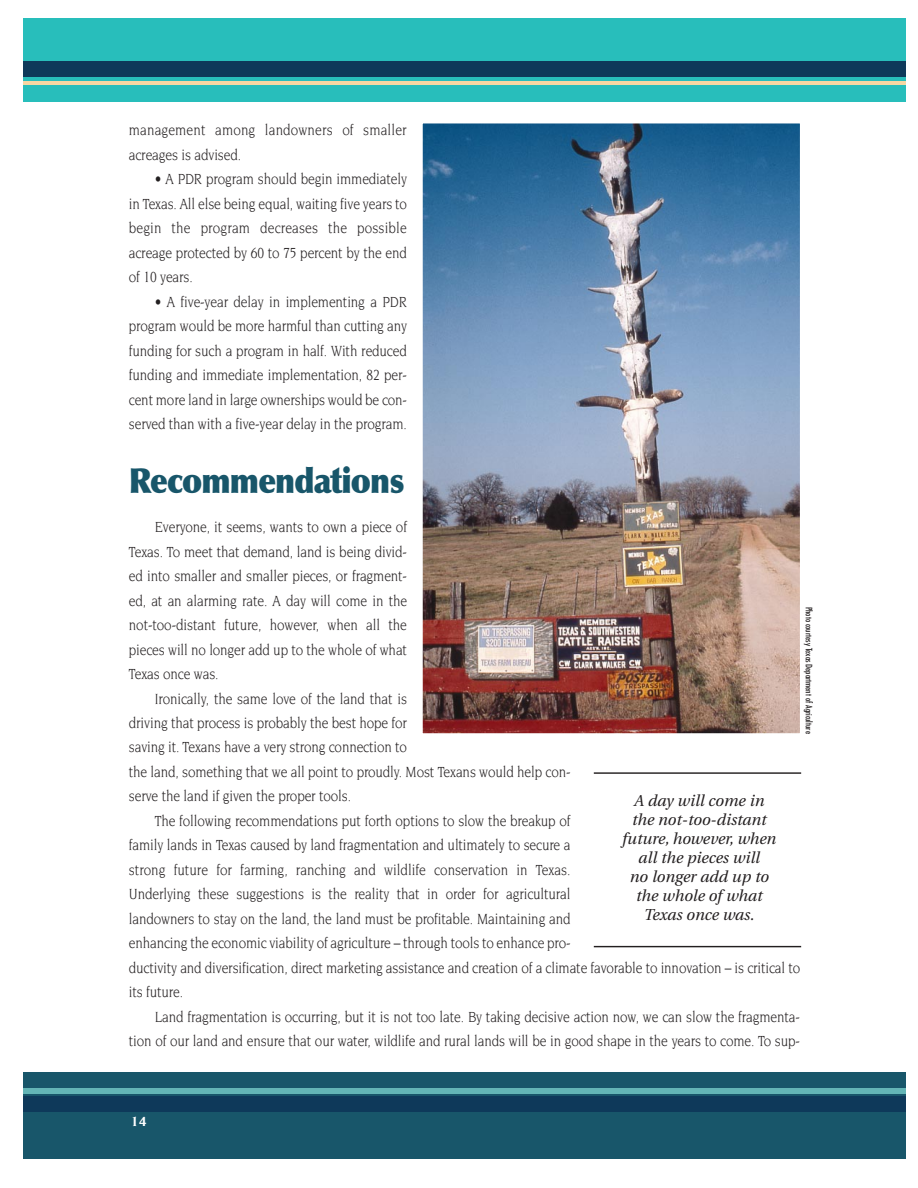
<style>
.page{position:relative;width:918px;height:1188px;background:#fff}
.page>*{position:absolute;margin:0;border:0;box-sizing:border-box;transform-origin:0 0}
.t1{font:900 34.5px "Optima";letter-spacing:-.03em;color:#18566a;scale:.9 1}
.t2{font:15.9px/24.5px "Novarese";letter-spacing:-.01em;color:#231f20;text-align:justify;scale:.85 1}
.t3{font:italic 15.9px/19px "Utopia";color:#231f20;text-align:center}
.t4{font:15.9px/24.5px "Novarese";letter-spacing:.01em;color:#231f20;scale:.85 1}
.t5{font:700 14.4px "Novarese";color:#fff}
.t6{font:condensed 8.7px "Futura";color:#231f20}
</style>
<div class="page">
<div style="left:24px;top:18px;width:881px;height:84px;background:#28bebb"></div>
<div style="left:24px;top:62px;width:881px;height:15px;background:#0e395a"></div>
<hr style="left:24px;top:81px;width:881px;height:4px;background:#f7d7a3">
<div style="left:24px;top:1072px;width:881px;height:87px;background:#18566a"></div>
<div style="left:24px;top:1097px;width:881px;height:15px;background:#0e395a"></div>
<div style="left:24px;top:1089px;width:881px;height:5px;background:#63b5b6"></div>
<hr style="left:594px;top:772px;width:207px;height:2px;background:#231f20">
<hr style="left:594px;top:946px;width:207px;height:1px;background:#231f20">
<img style="left:423px;top:124px;width:376px;height:609px">
<p class="t4" style="left:129px;top:119px;width:328px">management among landowners of smaller acreages is advised.</p>
<p class="t2" style="left:129px;top:168px;width:329px;text-indent:26px">• A PDR program should begin immediately in Texas. All else being equal, waiting five years to begin the program decreases the possible acreage protected by 60 to 75 percent by the end of 10 years.</p>
<p class="t2" style="left:129px;top:290px;width:329px;text-indent:26px">• A five-year delay in implementing a PDR program would be more harmful than cutting any funding for such a program in half. With reduced funding and immediate implementation, 82 per&shy;cent more land in large ownerships would be con&shy;served than with a five-year delay in the program.</p>
<h1 class="t1" style="left:129px;top:468px;width:308px">Recommendations</h1>
<p class="t2" style="left:129px;top:516px;width:329px;text-indent:26px">Everyone, it seems, wants to own a piece of Texas. To meet that demand, land is being divid&shy;ed into smaller and smaller pieces, or fragment&shy;ed, at an alarming rate. A day will come in the not-too-distant future, however, when all the pieces will no longer add up to the whole of what Texas once was.</p>
<p class="t2" style="left:129px;top:687px;width:521px;text-align:left;text-indent:26px">Ironically, the same love of the land that is<br>driving that process is probably the best hope for<br>saving it. Texans have a very strong connection to<br>the land, something that we all point to proudly. Most Texans would help con&shy;serve the land if given the proper tools.</p>
<p class="t2" style="left:129px;top:809px;width:791px;text-align:left;text-indent:26px">The following recommendations put forth options to slow the breakup of<br>family lands in Texas caused by land fragmentation and ultimately to secure a<br>strong future for farming, ranching and wildlife conservation in Texas.<br>Underlying these suggestions is the reality that in order for agricultural<br>landowners to stay on the land, the land must be profitable. Maintaining and<br>enhancing the economic viability of agriculture – through tools to enhance pro-<br>ductivity and diversification, direct marketing assistance and creation of a climate favorable to innovation – is critical to its future.</p>
<p class="t2" style="left:129px;top:1005px;width:791px;text-align:right">Land fragmentation is occurring, but it is not too late. By taking decisive action now, we can slow the fragmenta&shy;tion of our land and ensure that our water, wildlife and rural lands will be in good shape in the years to come. To sup-</p>
<p class="t6" style="left:813px;top:607px;width:128px;rotate:90deg">Photo courtesy Texas Department of Agriculture</p>
<p class="t3" style="left:622px;top:792px;width:156px">A day will come in the not-too-distant future, however, when all the pieces will<br>no longer add up to the whole of what<br>Texas once was.</p>
<p class="t5" style="left:131px;top:1116px;width:18px">14</p>
</div>
